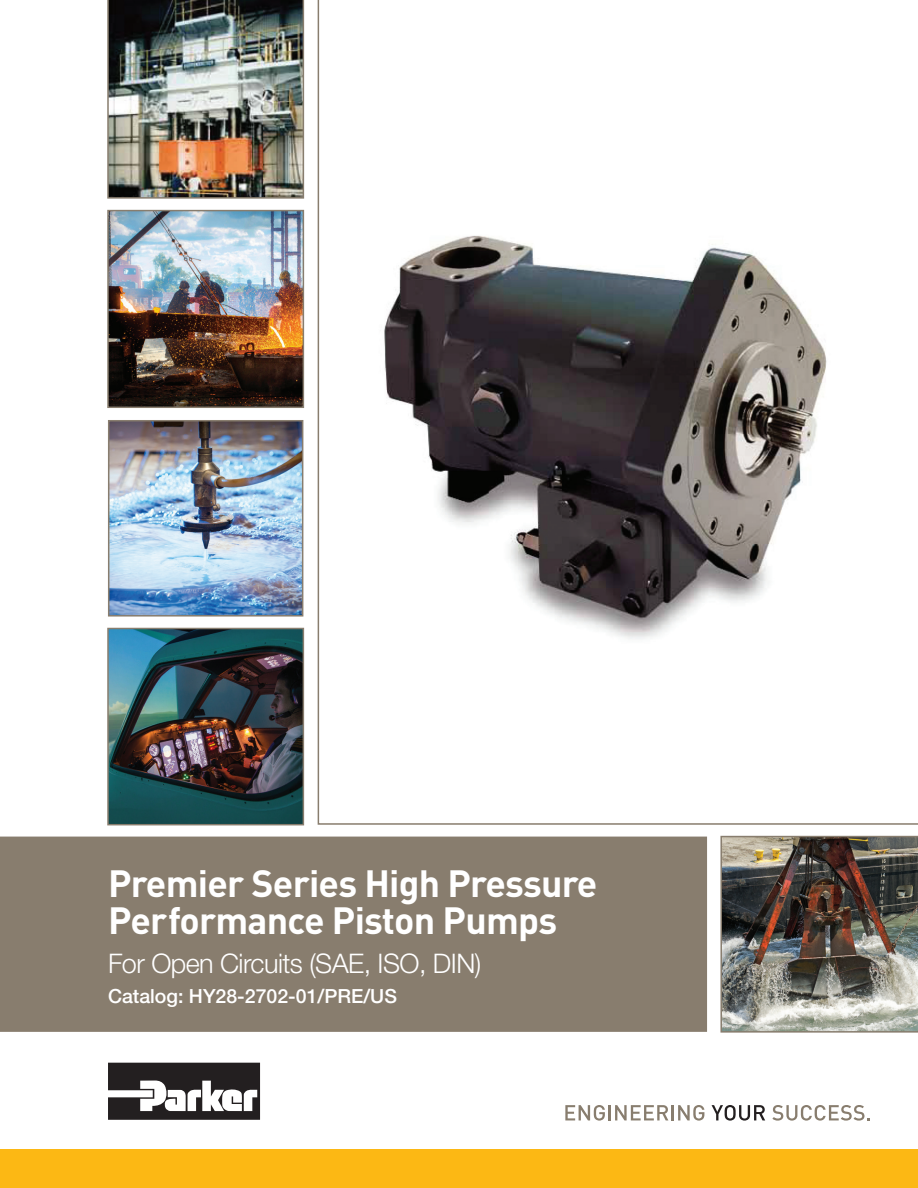
<style>
.page{position:relative;width:918px;height:1188px;background:#fff}
.page>*{position:absolute;margin:0;border:0;box-sizing:border-box;transform-origin:0 0}
.t1{font:700 37.5px/36.8px "DINOT";letter-spacing:-.02em;color:#fff}
.t2{font:300 27px "Helvetica Neue LT Std";letter-spacing:-.02em;color:#fff}
.t3{font:500 19.5px "Helvetica Neue LT Std";color:#fff}
</style>
<div class="page">
<svg style="left:318px;top:0;width:600px;height:825px"></svg>
<div style="left:0;top:837px;width:707px;height:195px;background:#887d6e"></div>
<div style="left:0;top:1150px;width:918px;height:38px;background:#fcb814"></div>
<svg style="left:565px;top:1105px;width:139px;height:16px"></svg>
<svg style="left:712px;top:1105px;width:53px;height:16px"></svg>
<svg style="left:772px;top:1105px;width:98px;height:16px"></svg>
<svg style="left:108px;top:1063px;width:152px;height:57px"></svg>
<img style="left:110px;top:631px;width:191px;height:191px">
<div style="left:107px;top:628px;width:197px;height:197px;border:2px solid #887d6e"></div>
<img style="left:720px;top:836px;width:198px;height:197px">
<img style="left:107px;top:0;width:197px;height:199px">
<img style="left:110px;top:213px;width:191px;height:192px">
<div style="left:107px;top:210px;width:197px;height:198px;border:2px solid #887d6e"></div>
<img style="left:111px;top:423px;width:189px;height:191px">
<div style="left:108px;top:420px;width:195px;height:197px;border:2px solid #887d6e"></div>
<img style="left:349px;top:222px;width:551px;height:443px">
<p class="t1" style="left:108px;top:863px;width:491px">Premier Series High Pressure<br>Performance Piston Pumps</p>
<p class="t2" style="left:108px;top:947px;width:375px">For Open Circuits (SAE, ISO, DIN)</p>
<p class="t3" style="left:108px;top:984px;width:291px">Catalog: HY28-2702-01/PRE/US</p>
</div>
